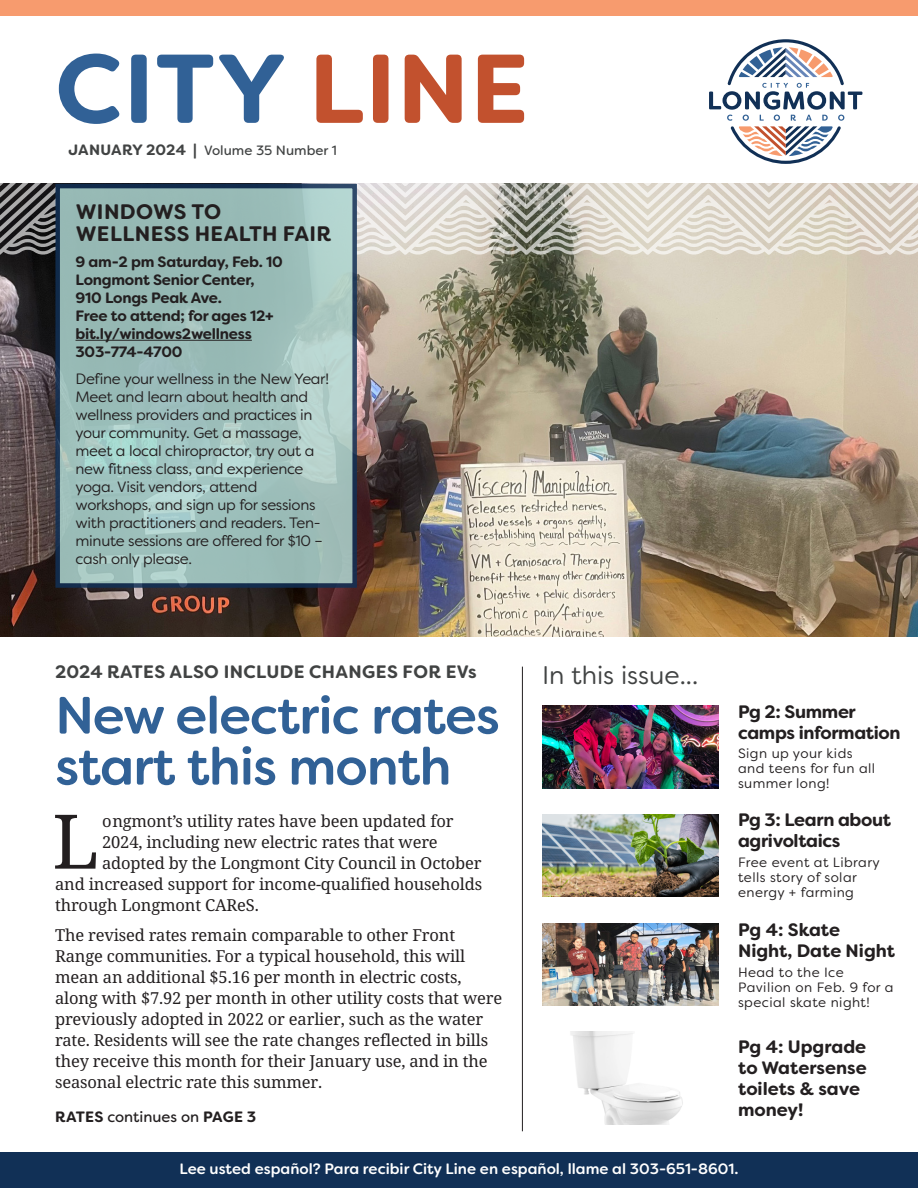
<style>
.page{position:relative;width:918px;height:1188px;background:#fff}
.page>*{position:absolute;margin:0;border:0;box-sizing:border-box;transform-origin:0 0}
.t1{font:700 97.5px "Filson Soft";letter-spacing:.01em;color:#316196}
.t2{font:75.3px "Noto Serif";color:#231f20}
.body_copy{font:500 52.5px/51px "Filson Soft";letter-spacing:-.02em;color:#316196}
.body_copy-2{font:25.5px "Filson Soft";color:#414343}
.t3{font:700 21px/22.5px "Filson Soft";letter-spacing:.02em;color:#231f20}
.body_copy-3{font:700 18px/21px "Filson Soft";color:#231f20}
.body_copy-4{font:700 18px/21px "Filson Soft";letter-spacing:-.02em;color:#231f20}
.t4{font:700 18px "Filson Soft";letter-spacing:.02em;color:#414343}
.t5{font:16.5px/21px "Noto Serif";letter-spacing:-.01em;color:#231f20}
.t6{font:15px/18px "Filson Soft";letter-spacing:-.02em;color:#231f20}
.t7{font:700 15px/18px "Filson Soft";letter-spacing:-.015em;color:#231f20}
.t8{font:500 15px "Filson Soft";color:#fff}
.t9{font:15px "Filson Soft";color:#231f20}
.body_copy-5{font:13.5px/15px "Filson Soft";letter-spacing:.03em;color:#231f20}
.t10{font:13.5px "Filson Soft";color:#414343}
.s1{color:#c2512e}
.s2{font-weight:700;font-size:15px}
.s3{font-weight:700}
</style>
<div class="page">
<img style="left:0;top:255px;width:918px;height:381px">
<svg style="left:0;top:184px;width:55px;height:71px;background:#5c5c5d"></svg>
<svg style="left:357px;top:184px;width:561px;height:71px;background:#d7d2c8"></svg>
<svg style="left:55px;top:184px;width:302px;height:404px;background:#97b9b6"></svg>
<div style="left:0;top:1152px;width:918px;height:36px;background:#113056"></div>
<hr style="left:522px;top:667px;width:1px;height:464px;background:#231f20">
<svg style="left:709px;top:39px;width:153px;height:125px"></svg>
<hr style="left:76px;top:340px;width:176px;height:1px;background:#231f20">
<div style="left:0;top:0;width:918px;height:16px;background:#f79b6e"></div>
<img style="left:542px;top:706px;width:177px;height:82px">
<img style="left:542px;top:814px;width:177px;height:83px">
<img style="left:542px;top:923px;width:177px;height:83px">
<img style="left:570px;top:1032px;width:113px;height:92px">
<p class="t1" style="left:55px;top:26px;width:475px">CITY <span class="s1">LINE</span></p>
<p class="t10" style="left:69px;top:141px;width:270px"><span class="s2">JANUARY 2024 |</span> Volume 35 Number 1</p>
<p class="t3" style="left:76px;top:200px;width:257px">WINDOWS TO<br>WELLNESS HEALTH FAIR</p>
<p class="t7" style="left:76px;top:253px;width:209px">9 am-2 pm Saturday, Feb. 10</p>
<p class="t7" style="left:76px;top:271px;width:181px">Longmont Senior Center,<br>910 Longs Peak Ave.</p>
<p class="t7" style="left:76px;top:307px;width:200px">Free to attend; for ages 12+</p>
<p class="t7" style="left:76px;top:325px;width:178px">bit.ly/windows2wellness<br>303-774-4700</p>
<p class="t6" style="left:76px;top:369px;width:255px">Define your wellness in the New Year!<br>Meet and learn about health and wellness providers and practices in your community. Get a massage, meet a local chiropractor, try out a new fitness class, and experience yoga. Visit vendors, attend workshops, and sign up for sessions with practitioners and readers. Ten&shy;minute sessions are offered for $10 – cash only please.</p>
<p class="t4" style="left:55px;top:660px;width:423px">2024 RATES ALSO INCLUDE CHANGES FOR EVs</p>
<p class="body_copy" style="left:55px;top:690px;width:446px">New electric rates start this month</p>
<p class="t2" style="left:52px;top:790px;width:48px">L</p>
<p class="t5" style="left:102px;top:811px;width:353px">ongmont’s utility rates have been updated for</p>
<p class="t5" style="left:102px;top:832px;width:337px">2024, including new electric rates that were</p>
<p class="t5" style="left:102px;top:853px;width:381px">adopted by the Longmont City Council in October</p>
<p class="t5" style="left:55px;top:874px;width:429px">and increased support for income-qualified households</p>
<p class="t5" style="left:55px;top:895px;width:205px">through Longmont CAReS.</p>
<p class="t5" style="left:55px;top:925px;width:449px">The revised rates remain comparable to other Front Range communities. For a typical household, this will mean an additional $5.16 per month in electric costs, along with $7.92 per month in other utility costs that were previously adopted in 2022 or earlier, such as the water rate. Residents will see the rate changes reflected in bills they receive this month for their January use, and in the seasonal electric rate this summer.</p>
<p class="t9" style="left:55px;top:1107px;width:202px"><span class="s3">RATES</span> continues on <span class="s3">PAGE 3</span></p>
<p class="body_copy-2" style="left:542px;top:658px;width:158px">In this issue...</p>
<p class="body_copy-4" style="left:738px;top:701px;width:164px">Pg 2: Summer camps information</p>
<p class="body_copy-5" style="left:738px;top:746px;width:139px">Sign up your kids and teens for fun all summer long!</p>
<p class="body_copy-4" style="left:738px;top:810px;width:154px">Pg 3: Learn about agrivoltaics</p>
<p class="body_copy-5" style="left:738px;top:855px;width:143px">Free event at Library tells story of solar energy + farming</p>
<p class="body_copy-3" style="left:738px;top:919px;width:158px">Pg 4: Skate<br>Night, Date Night</p>
<p class="body_copy-5" style="left:738px;top:964px;width:157px">Head to the Ice<br>Pavilion on Feb. 9 for a special skate night!</p>
<p class="body_copy-3" style="left:738px;top:1036px;width:130px">Pg 4: Upgrade to Watersense toilets &amp; save money!</p>
<p class="t8" style="left:180px;top:1159px;width:560px">Lee usted español? Para recibir City Line en español, llame al 303-651-8601.</p>
</div>
